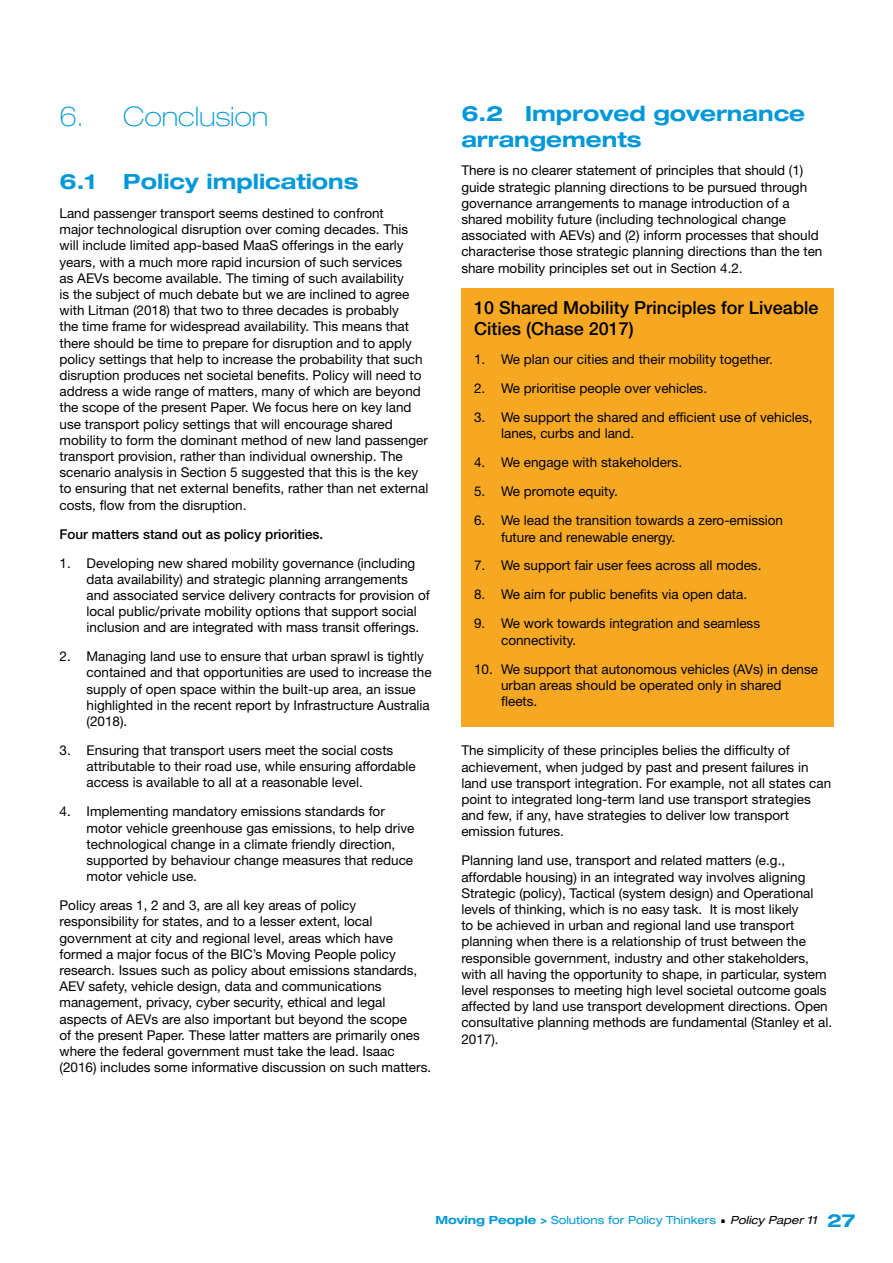
<style>
.page{position:relative;width:893px;height:1263px;background:#fff}
.page>*{position:absolute;margin:0;border:0;box-sizing:border-box;transform-origin:0 0}
.t1{font:100 expanded 27px "Helvetica Neue LT Std";color:#0098d8}
.t2{font:700 expanded 21px/25.2px "Helvetica Neue LT Std";color:#0098d8}
.t3{font:500 18px/21.6px "Helvetica Neue LT Std";color:#000}
.t4{font:13.5px/16.2px "Helvetica Neue LT Std";color:#000}
.t5{font:500 13.5px "Helvetica Neue LT Std";color:#000}
.t6{font:expanded 11.25px "Helvetica Neue LT Std";color:#0098d8}
.s1{font-weight:700}
.s2{font-style:italic;color:#000}
.s3{font-weight:700;font-size:18px}
</style>
<div class="page">
<div style="left:461px;top:288px;width:372px;height:438px;background:#f7a823"></div>
<h1 class="t1" style="left:60px;top:100px;width:210px">6. Conclusion</h1>
<h2 class="t2" style="left:60px;top:168px;width:38px">6.1</h2>
<h2 class="t2" style="left:123px;top:168px;width:237px">Policy implications</h2>
<p class="t4" style="left:60px;top:205px;width:370px">Land passenger transport seems destined to confront<br>major technological disruption over coming decades. This will include limited app-based MaaS offerings in the early years, with a much more rapid incursion of such services<br>as AEVs become available. The timing of such availability<br>is the subject of much debate but we are inclined to agree with Litman (2018) that two to three decades is probably<br>the time frame for widespread availability. This means that there should be time to prepare for disruption and to apply policy settings that help to increase the probability that such disruption produces net societal benefits. Policy will need to address a wide range of matters, many of which are beyond the scope of the present Paper. We focus here on key land use transport policy settings that will encourage shared mobility to form the dominant method of new land passenger transport provision, rather than individual ownership. The scenario analysis in Section 5 suggested that this is the key to ensuring that net external benefits, rather than net external costs, flow from the disruption.</p>
<p class="t5" style="left:60px;top:526px;width:265px">Four matters stand out as policy priorities.</p>
<p class="t4" style="left:87px;top:554px;width:345px;text-indent:-27px">1. Developing new shared mobility governance (including data availability) and strategic planning arrangements and associated service delivery contracts for provision of local public/private mobility options that support social inclusion and are integrated with mass transit offerings.</p>
<p class="t4" style="left:87px;top:648px;width:347px;text-indent:-27px">2. Managing land use to ensure that urban sprawl is tightly contained and that opportunities are used to increase the supply of open space within the built-up area, an issue highlighted in the recent report by Infrastructure Australia (2018).</p>
<p class="t4" style="left:87px;top:742px;width:331px;text-indent:-27px">3. Ensuring that transport users meet the social costs attributable to their road use, while ensuring affordable access is available to all at a reasonable level.</p>
<p class="t4" style="left:87px;top:803px;width:329px;text-indent:-27px">4. Implementing mandatory emissions standards for motor vehicle greenhouse gas emissions, to help drive technological change in a climate friendly direction, supported by behaviour change measures that reduce motor vehicle use.</p>
<p class="t4" style="left:60px;top:897px;width:373px">Policy areas 1, 2 and 3, are all key areas of policy responsibility for states, and to a lesser extent, local government at city and regional level, areas which have formed a major focus of the BIC’s Moving People policy research. Issues such as policy about emissions standards, AEV safety, vehicle design, data and communications management, privacy, cyber security, ethical and legal aspects of AEVs are also important but beyond the scope<br>of the present Paper. These latter matters are primarily ones where the federal government must take the lead. Isaac (2016) includes some informative discussion on such matters.</p>
<h2 class="t2" style="left:461px;top:101px;width:345px">6.2 Improved governance arrangements</h2>
<p class="t4" style="left:461px;top:162px;width:363px">There is no clearer statement of principles that should (1) guide strategic planning directions to be pursued through governance arrangements to manage introduction of a shared mobility future (including technological change associated with AEVs) and (2) inform processes that should characterise those strategic planning directions than the ten share mobility principles set out in Section 4.2.</p>
<h3 class="t3" style="left:474px;top:296px;width:346px">10 Shared Mobility Principles for Liveable<br>Cities (Chase 2017)</h3>
<p class="t4" style="left:474px;top:351px;width:300px">1. We plan our cities and their mobility together.</p>
<p class="t4" style="left:474px;top:380px;width:234px">2. We prioritise people over vehicles.</p>
<p class="t4" style="left:501px;top:409px;width:313px;text-indent:-27px">3. We support the shared and efficient use of vehicles, lanes, curbs and land.</p>
<p class="t4" style="left:474px;top:454px;width:209px">4. We engage with stakeholders.</p>
<p class="t4" style="left:474px;top:483px;width:145px">5. We promote equity.</p>
<p class="t4" style="left:501px;top:512px;width:283px;text-indent:-27px">6. We lead the transition towards a zero-emission future and renewable energy.</p>
<p class="t4" style="left:474px;top:557px;width:289px">7. We support fair user fees across all modes.</p>
<p class="t4" style="left:474px;top:586px;width:275px">8. We aim for public benefits via open data.</p>
<p class="t4" style="left:501px;top:615px;width:260px;text-indent:-27px">9. We work towards integration and seamless connectivity.</p>
<p class="t4" style="left:501px;top:660px;width:318px;text-indent:-27px">10. We support that autonomous vehicles (AVs) in dense urban areas should be operated only in shared fleets.</p>
<p class="t4" style="left:461px;top:742px;width:371px">The simplicity of these principles belies the difficulty of achievement, when judged by past and present failures in land use transport integration. For example, not all states can point to integrated long-term land use transport strategies and few, if any, have strategies to deliver low transport emission futures.</p>
<p class="t4" style="left:461px;top:852px;width:372px">Planning land use, transport and related matters (e.g., affordable housing) in an integrated way involves aligning Strategic (policy), Tactical (system design) and Operational levels of thinking, which is no easy task. It is most likely<br>to be achieved in urban and regional land use transport planning when there is a relationship of trust between the responsible government, industry and other stakeholders, with all having the opportunity to shape, in particular, system level responses to meeting high level societal outcome goals affected by land use transport development directions. Open consultative planning methods are fundamental (Stanley et al.<br>2017).</p>
<p class="t6" style="left:435px;top:1213px;width:422px"><span class="s1">Moving People &gt;</span> Solutions for Policy Thinkers <span class="s2">Policy Paper 11</span> <span class="s3">27</span></p>
</div>
